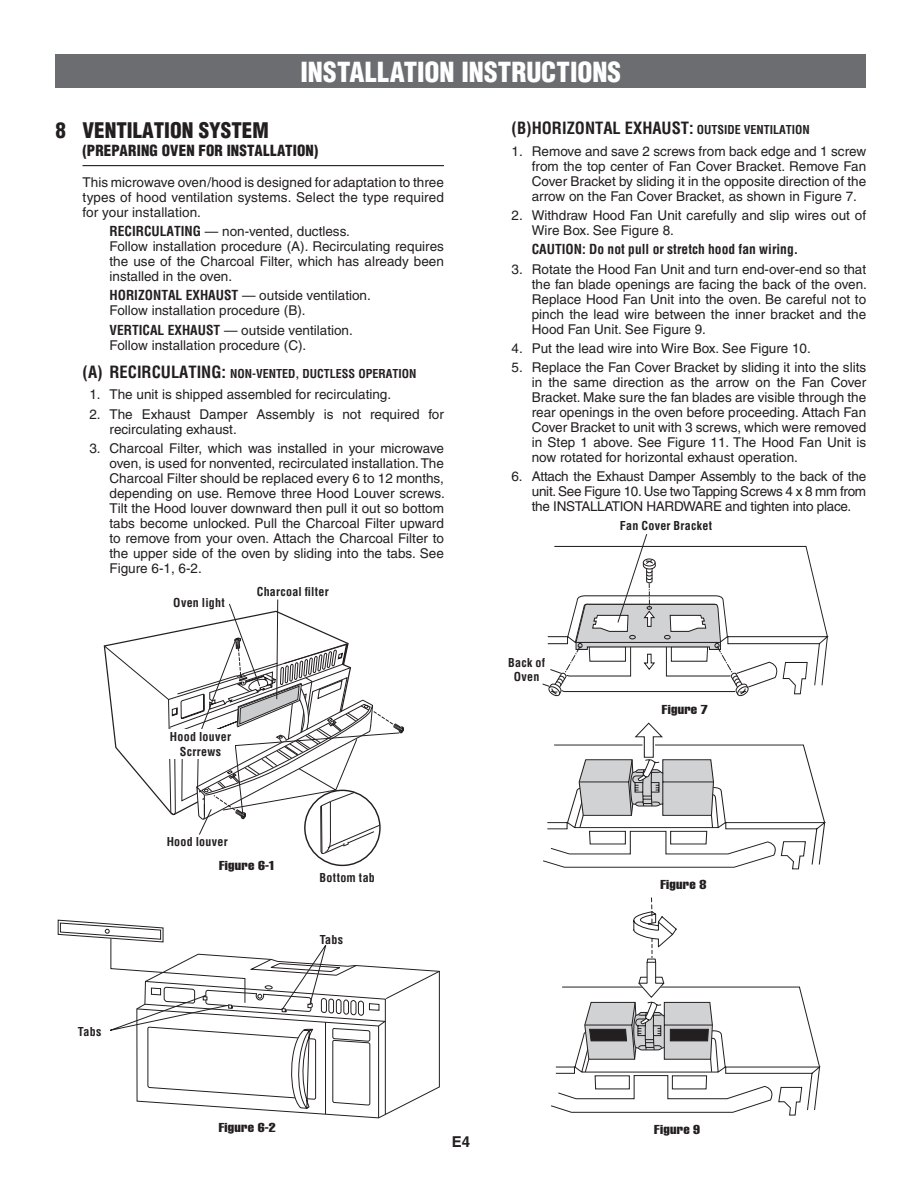
<style>
.page{position:relative;width:921px;height:1189px;background:#fff}
.page>*{position:absolute;margin:0;border:0;box-sizing:border-box;transform-origin:0 0}
.t1{font:900 condensed 27px "Helvetica";color:#fff}
.t2{font:900 condensed 21px "Helvetica";color:#231f20}
.t3{font:700 condensed 16.5px "Helvetica";color:#231f20}
.t4{font:900 condensed 15px "Helvetica";letter-spacing:.01em;color:#231f20}
.t5{font:700 15px "Helvetica";color:#231f20}
.t6{font:13.5px/15px "Helvetica";color:#231f20;text-align:justify}
.t7{font:700 condensed 13.5px "Helvetica";color:#231f20}
.t8{font:extra-condensed 12.75px "Helvetica";letter-spacing:.02em;color:#231f20;scale:1.18 1}
.t9{font:700 condensed 12px/14.4px "Helvetica";letter-spacing:.02em;color:#231f20;text-align:center}
.t10{font:700 condensed 12px "Helvetica";color:#231f20}
.s1{font-weight:700;font-stretch:condensed}
.s2{font-size:16.5px}
.s3{font-size:12px}
</style>
<div class="page">
<div style="left:55px;top:54px;width:810px;height:34px;background:#6c6d70"></div>
<hr style="left:82px;top:165px;width:362px;height:1px;background:#231f20">
<svg style="left:57px;top:919px;width:382px;height:199px"></svg>
<svg style="left:543px;top:722px;width:282px;height:147px"></svg>
<svg style="left:542px;top:534px;width:286px;height:162px"></svg>
<svg style="left:551px;top:897px;width:269px;height:218px"></svg>
<svg style="left:103px;top:599px;width:300px;height:268px"></svg>
<div style="left:167px;top:729px;width:67px;height:30px;background:#fff"></div>
<h1 class="t1" style="left:300px;top:62px;width:322px">INSTALLATION INSTRUCTIONS</h1>
<h2 class="t2" style="left:55px;top:122px;width:215px">8 VENTILATION SYSTEM</h2>
<p class="t4" style="left:82px;top:145px;width:237px">(PREPARING OVEN FOR INSTALLATION)</p>
<p class="t6" style="left:82px;top:176px;width:363px">This microwave oven/hood is designed for adaptation to three types of hood ventilation systems. Select the type required for your installation.</p>
<p class="t6" style="left:109px;top:225px;width:336px;text-align:left"><span class="s1">RECIRCULATING</span> — non-vented, ductless.<br>Follow installation procedure (A). Recirculating requires the use of the Charcoal Filter, which has already been installed in the oven.</p>
<p class="t6" style="left:109px;top:289px;width:263px"><span class="s1">HORIZONTAL EXHAUST</span> — outside ventilation.<br>Follow installation procedure (B).</p>
<p class="t6" style="left:109px;top:324px;width:245px"><span class="s1">VERTICAL EXHAUST</span> — outside ventilation.<br>Follow installation procedure (C).</p>
<p class="t10" style="left:82px;top:369px;width:335px"><span class="s2">(A) RECIRCULATING:</span> NON-VENTED, DUCTLESS OPERATION</p>
<p class="t6" style="left:89px;top:388px;width:303px">1. The unit is shipped assembled for recirculating.</p>
<p class="t6" style="left:109px;top:407px;width:336px;text-indent:-20px">2. The Exhaust Damper Assembly is not required for recirculating exhaust.</p>
<p class="t6" style="left:109px;top:442px;width:336px;text-indent:-20px">3. Charcoal Filter, which was installed in your microwave oven, is used for nonvented, recirculated installation. The Charcoal Filter should be replaced every 6 to 12 months, depending on use. Remove three Hood Louver screws.<br>Tilt the Hood louver downward then pull it out so bottom tabs become unlocked. Pull the Charcoal Filter upward to remove from your oven. Attach the Charcoal Filter to the upper side of the oven by sliding into the tabs. See Figure 6-1, 6-2.</p>
<p class="t9" style="left:173px;top:596px;width:53px">Oven light</p>
<p class="t9" style="left:256px;top:585px;width:73px">Charcoal filter</p>
<p class="t9" style="left:78px;top:1025px;width:25px">Tabs</p>
<p class="t9" style="left:170px;top:731px;width:63px">Hood louver<br>Scrrews</p>
<p class="t9" style="left:167px;top:835px;width:63px">Hood louver</p>
<p class="t8" style="left:219px;top:860px;width:49px">Figure 6-1</p>
<p class="t9" style="left:319px;top:871px;width:57px">Bottom tab</p>
<p class="t9" style="left:319px;top:933px;width:25px">Tabs</p>
<p class="t8" style="left:219px;top:1123px;width:50px">Figure 6-2</p>
<p class="t5" style="left:451px;top:1135px;width:20px">E4</p>
<p class="t3" style="left:511px;top:122px;width:300px">(B) HORIZONTAL EXHAUST: <span class="s3">OUTSIDE VENTILATION</span></p>
<p class="t6" style="left:531px;top:145px;width:336px;text-indent:-20px">1. Remove and save 2 screws from back edge and 1 screw from the top center of Fan Cover Bracket. Remove Fan Cover Bracket by sliding it in the opposite direction of the arrow on the Fan Cover Bracket, as shown in Figure 7.</p>
<p class="t6" style="left:531px;top:209px;width:336px;text-indent:-20px">2. Withdraw Hood Fan Unit carefully and slip wires out of<br>Wire Box. See Figure 8.</p>
<p class="t7" style="left:531px;top:244px;width:268px">CAUTION: Do not pull or stretch hood fan wiring.</p>
<p class="t6" style="left:531px;top:263px;width:336px;text-indent:-20px">3. Rotate the Hood Fan Unit and turn end-over-end so that the fan blade openings are facing the back of the oven.<br>Replace Hood Fan Unit into the oven. Be careful not to pinch the lead wire between the inner bracket and the Hood Fan Unit. See Figure 9.</p>
<p class="t6" style="left:511px;top:342px;width:301px">4. Put the lead wire into Wire Box. See Figure 10.</p>
<p class="t6" style="left:531px;top:361px;width:336px;text-indent:-20px">5. Replace the Fan Cover Bracket by sliding it into the slits in the same direction as the arrow on the Fan Cover Bracket. Make sure the fan blades are visible through the rear openings in the oven before proceeding. Attach Fan Cover Bracket to unit with 3 screws, which were removed in Step 1 above. See Figure 11. The Hood Fan Unit is now rotated for horizontal exhaust operation.</p>
<p class="t6" style="left:531px;top:470px;width:336px;text-indent:-20px">6. Attach the Exhaust Damper Assembly to the back of the unit. See Figure 10. Use two Tapping Screws 4 x 8 mm from the INSTALLATION HARDWARE and tighten into place.</p>
<p class="t9" style="left:508px;top:656px;width:38px">Back of<br>Oven</p>
<p class="t9" style="left:619px;top:519px;width:94px">Fan Cover Bracket</p>
<p class="t8" style="left:661px;top:704px;width:40px">Figure 7</p>
<p class="t8" style="left:660px;top:879px;width:40px">Figure 8</p>
<p class="t8" style="left:654px;top:1125px;width:40px">Figure 9</p>
</div>
